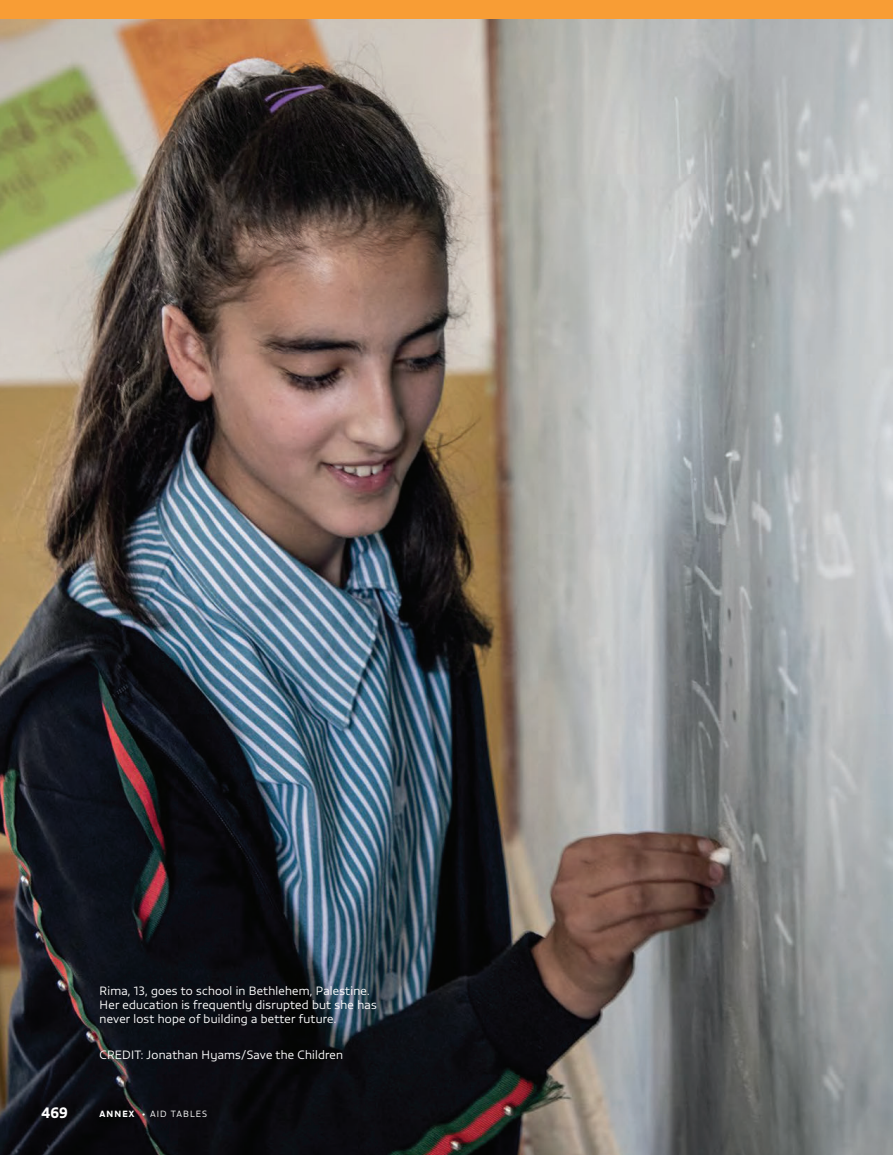
<style>
.page{position:relative;width:893px;height:1155px;background:#fff}
.page>*{position:absolute;margin:0;border:0;box-sizing:border-box;transform-origin:0 0}
.t1{font:14.7px "Vita Std Bld";color:#fff}
.t2{font:300 11.7px/14.1px "Vita Std";letter-spacing:.02em;color:#fff}
.t3{font:300 8.85px "Vita Std";letter-spacing:.12em;color:#fff}
.s1{font-family:"Vita Std Bld";font-weight:400}
.s2{font-weight:100}
</style>
<div class="page">
<img style="left:0;top:19px;width:893px;height:1136px">
<div style="left:0;top:0;width:893px;height:19px;background:#f89d35"></div>
<p class="t2" style="left:100px;top:985px;width:279px">Rima, 13, goes to school in Bethlehem, Palestine.<br>Her education is frequently disrupted but she has never lost hope of building a better future.</p>
<p class="t2" style="left:100px;top:1048px;width:245px">CREDIT: Jonathan Hyams/Save the Children</p>
<p class="t1" style="left:42px;top:1106px;width:28px">469</p>
<p class="t3" style="left:100px;top:1110px;width:109px"><span class="s1">ANNEX</span> <span class="s2">•</span> AID TABLES</p>
</div>
